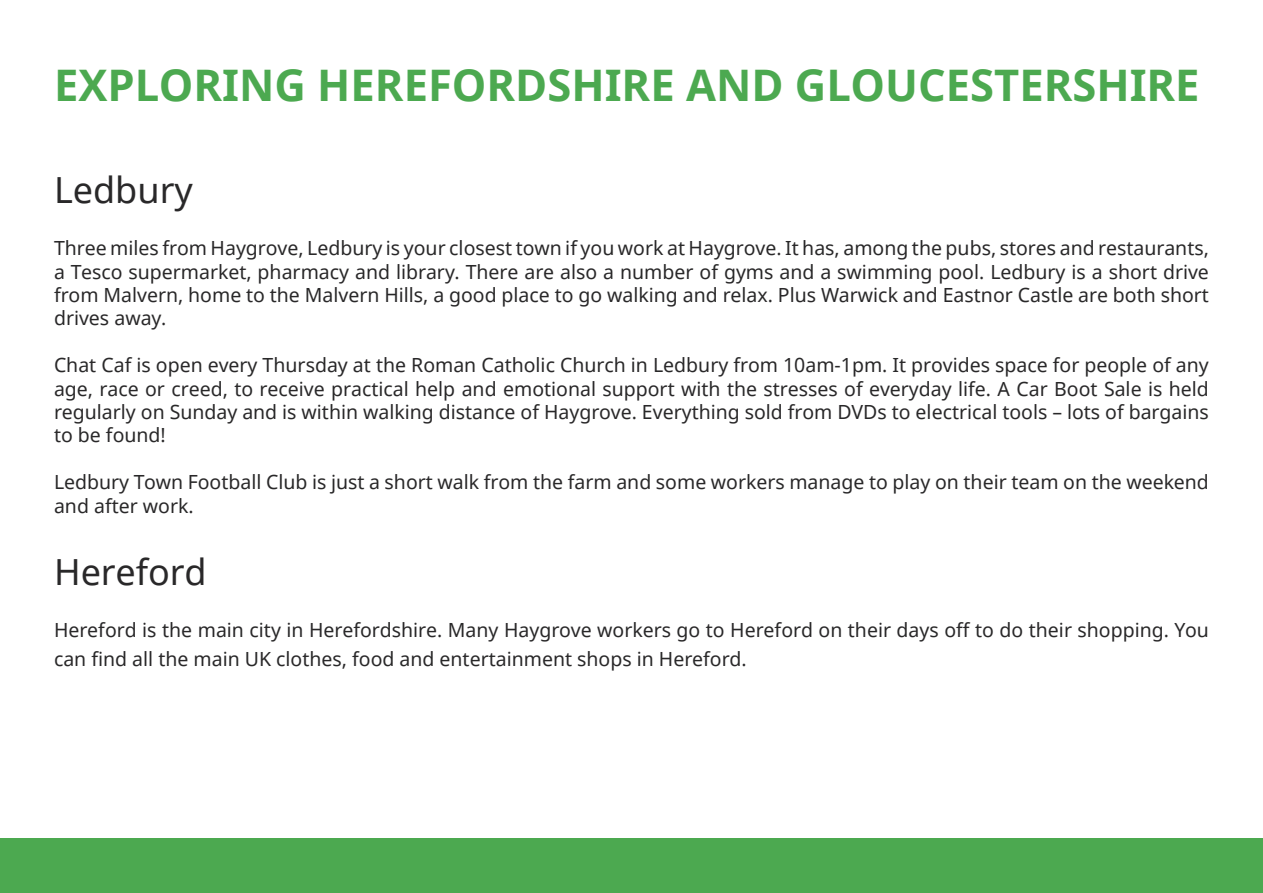
<style>
.page{position:relative;width:1263px;height:893px;background:#fff}
.page>*{position:absolute;margin:0;border:0;box-sizing:border-box;transform-origin:0 0}
.t1{font:700 43.5px "Noto Sans";color:#4ca950}
.t2{font:36px "Noto Sans";color:#292829}
.t3{font:19.5px/23.4px "Noto Sans";color:#292829;text-align:justify}
</style>
<div class="page">
<div style="left:0;top:839px;width:1263px;height:54px;background:#4ca950"></div>
<h1 class="t1" style="left:54px;top:54px;width:1147px">EXPLORING HEREFORDSHIRE AND GLOUCESTERSHIRE</h1>
<h2 class="t2" style="left:54px;top:165px;width:140px">Ledbury</h2>
<p class="t3" style="left:54px;top:236px;width:1156px">Three miles from Haygrove, Ledbury is your closest town if you work at Haygrove. It has, among the pubs, stores and restaurants, a Tesco supermarket, pharmacy and library. There are also a number of gyms and a swimming pool. Ledbury is a short drive from Malvern, home to the Malvern Hills, a good place to go walking and relax. Plus Warwick and Eastnor Castle are both short drives away.</p>
<p class="t3" style="left:54px;top:353px;width:1156px">Chat Caf is open every Thursday at the Roman Catholic Church in Ledbury from 10am-1pm. It provides space for people of any age, race or creed, to receive practical help and emotional support with the stresses of everyday life. A Car Boot Sale is held regularly on Sunday and is within walking distance of Haygrove. Everything sold from DVDs to electrical tools – lots of bargains to be found!</p>
<p class="t3" style="left:54px;top:470px;width:1156px">Ledbury Town Football Club is just a short walk from the farm and some workers manage to play on their team on the weekend and after work.</p>
<h2 class="t2" style="left:54px;top:547px;width:154px">Hereford</h2>
<p class="t3" style="left:54px;top:615px;width:1156px;line-height:28.8px">Hereford is the main city in Herefordshire. Many Haygrove workers go to Hereford on their days off to do their shopping. You can find all the main UK clothes, food and entertainment shops in Hereford.</p>
</div>
